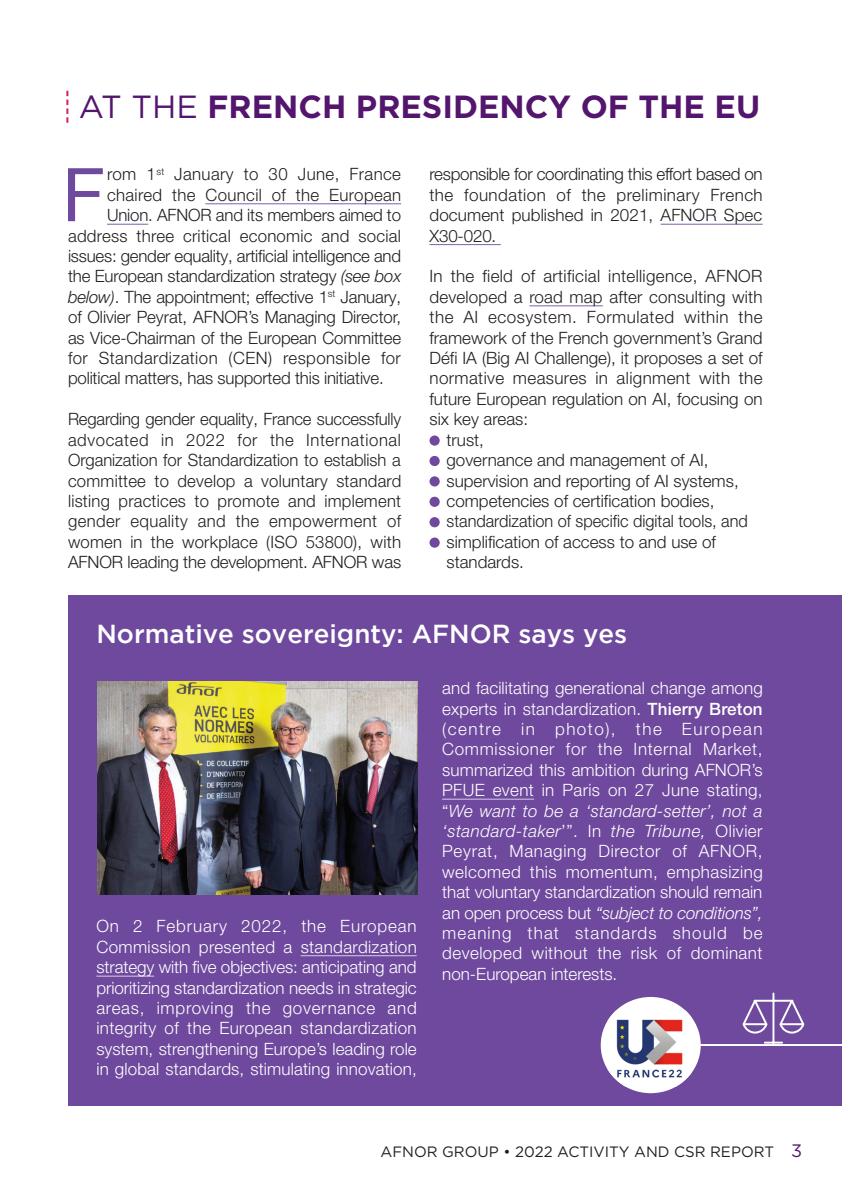
<style>
.page{position:relative;width:842px;height:1191px;background:#fff}
.page>*{position:absolute;margin:0;border:0;box-sizing:border-box;transform-origin:0 0}
.t1{font:74.2px "Helvetica Neue LT Pro";color:#6e499d}
.t2{font:700 32px "Gotham HTF";color:#53156d}
.t3{font:500 26px "Gotham";color:#fff}
.t4{font:300 17px/20.4px "Helvetica Neue LT Pro";color:#231f20;text-align:justify}
.t5{font:300 17px/20.4px "Helvetica Neue LT Pro";letter-spacing:.01em;color:#fff;text-align:justify}
.t6{font:300 17px "Helvetica Neue LT Pro";letter-spacing:.02em;color:#231f20}
.t7{font:300 17px "Helvetica Neue LT Pro";letter-spacing:.025em;color:#231f20}
.t8{font:300 17px "Helvetica Neue LT Pro";color:#231f20;scale:.96 1}
.t9{font:300 17px "Helvetica Neue LT Pro";letter-spacing:.03em;color:#231f20}
.t10{font:15px "Gotham HTF";color:#231f20}
.s1{font-weight:400}
.s2{font-style:italic}
.s3{font-weight:500}
.s4{font-size:18px;color:#53156d}
</style>
<div class="page">
<div style="left:68px;top:595px;width:774px;height:511px;background:#6e499d"></div>
<hr style="left:301px;top:955px;width:116px;height:1px;background:#d6cfe6">
<hr style="left:96px;top:975px;width:58px;height:1px;background:#d6cfe6">
<img style="left:98px;top:682px;width:319px;height:212px">
<svg style="left:66px;top:91px;width:2px;height:32px"></svg>
<hr style="left:205px;top:203px;width:196px;height:1px;background:#7e5fa9">
<hr style="left:107px;top:224px;width:41px;height:1px;background:#7e5fa9">
<hr style="left:661px;top:224px;width:102px;height:1px;background:#7e5fa9">
<hr style="left:429px;top:244px;width:72px;height:1px;background:#7e5fa9">
<hr style="left:529px;top:305px;width:74px;height:1px;background:#7e5fa9">
<div style="left:429px;top:435px;width:11px;height:11px;background:#6e499d;border-radius:50%"></div>
<div style="left:429px;top:456px;width:11px;height:10px;background:#6e499d;border-radius:50%"></div>
<div style="left:429px;top:476px;width:11px;height:10px;background:#6e499d;border-radius:50%"></div>
<div style="left:429px;top:497px;width:11px;height:10px;background:#6e499d;border-radius:50%"></div>
<div style="left:429px;top:517px;width:11px;height:10px;background:#6e499d;border-radius:50%"></div>
<div style="left:429px;top:537px;width:11px;height:11px;background:#6e499d;border-radius:50%"></div>
<hr style="left:442px;top:798px;width:92px;height:1px;background:#d6cfe6">
<svg style="left:742px;top:992px;width:63px;height:52px"></svg>
<hr style="left:667px;top:1044px;width:175px;height:2px;background:#fff">
<div style="left:601px;top:997px;width:100px;height:96px;background:#fff;border-radius:50%"></div>
<img style="left:608px;top:1010px;width:83px;height:76px">
<h2 class="t2" style="left:79px;top:88px;width:683px"><span class="s1">AT THE</span> FRENCH PRESIDENCY OF THE EU</h2>
<h1 class="t1" style="left:62px;top:149px;width:44px">F</h1>
<p class="t7" style="left:107px;top:164px;width:295px">rom 1<sup>st</sup> January to 30 June, France</p>
<p class="t6" style="left:107px;top:184px;width:296px">chaired the Council of the European</p>
<p class="t4" style="left:107px;top:205px;width:296px">Union. AFNOR and its members aimed to</p>
<p class="t4" style="left:68px;top:225px;width:334px">address three critical economic and social</p>
<p class="t4" style="left:68px;top:245px;width:334px">issues: gender equality, artificial intelligence and</p>
<p class="t4" style="left:68px;top:266px;width:335px">the European standardization strategy <span class="s2">(see box</span></p>
<p class="t4" style="left:68px;top:286px;width:335px"><span class="s2">below)</span>. The appointment; effective 1<sup>st</sup> January,</p>
<p class="t4" style="left:68px;top:307px;width:335px">of Olivier Peyrat, AFNOR’s Managing Director,</p>
<p class="t4" style="left:68px;top:327px;width:335px">as Vice-Chairman of the European Committee</p>
<p class="t7" style="left:68px;top:347px;width:334px">for Standardization (CEN) responsible for</p>
<p class="t4" style="left:68px;top:368px;width:317px">political matters, has supported this initiative.</p>
<p class="t4" style="left:68px;top:409px;width:335px">Regarding gender equality, France successfully advocated in 2022 for the International Organization for Standardization to establish a committee to develop a voluntary standard listing practices to promote and implement gender equality and the empowerment of women in the workplace (ISO 53800), with AFNOR leading the development. AFNOR was</p>
<p class="t4" style="left:429px;top:164px;width:335px">responsible for coordinating this effort based on the foundation of the preliminary French document published in 2021, AFNOR Spec X30-020.</p>
<p class="t6" style="left:429px;top:266px;width:335px">In the field of artificial intelligence, AFNOR</p>
<p class="t4" style="left:429px;top:286px;width:335px">developed a road map after consulting with</p>
<p class="t9" style="left:429px;top:307px;width:335px">the AI ecosystem. Formulated within the</p>
<p class="t4" style="left:429px;top:327px;width:335px">framework of the French government’s Grand</p>
<p class="t4" style="left:429px;top:347px;width:335px">Défi IA (Big AI Challenge), it proposes a set of</p>
<p class="t6" style="left:429px;top:368px;width:334px">normative measures in alignment with the</p>
<p class="t4" style="left:429px;top:388px;width:335px">future European regulation on AI, focusing on</p>
<p class="t4" style="left:429px;top:409px;width:100px">six key areas:</p>
<p class="t4" style="left:446px;top:429px;width:39px">trust,</p>
<p class="t4" style="left:446px;top:449px;width:264px">governance and management of AI,</p>
<p class="t4" style="left:446px;top:470px;width:294px">supervision and reporting of AI systems,</p>
<p class="t4" style="left:446px;top:490px;width:269px">competencies of certification bodies,</p>
<p class="t8" style="left:446px;top:511px;width:315px">standardization of specific digital tools, and</p>
<p class="t4" style="left:446px;top:531px;width:271px">simplification of access to and use of</p>
<p class="t4" style="left:446px;top:551px;width:79px">standards.</p>
<h3 class="t3" style="left:96px;top:619px;width:532px">Normative sovereignty: AFNOR says yes</h3>
<p class="t5" style="left:96px;top:915px;width:322px">On 2 February 2022, the European Commission presented a standardization strategy with five objectives: anticipating and prioritizing standardization needs in strategic areas, improving the governance and integrity of the European standardization system, strengthening Europe’s leading role in global standards, stimulating innovation,</p>
<p class="t5" style="left:442px;top:677px;width:322px">and facilitating generational change among experts in standardization. <span class="s3">Thierry Breton </span>(centre in photo), the European Commissioner for the Internal Market, summarized this ambition during AFNOR’s PFUE event in Paris on 27 June stating, “<span class="s2">We want to be a ‘standard-setter’, not a ‘standard-taker</span>’”. In <span class="s2">the Tribune,</span> Olivier Peyrat, Managing Director of AFNOR, welcomed this momentum, emphasizing that voluntary standardization should remain an open process but <span class="s2">“subject to conditions”, </span>meaning that standards should be developed without the risk of dominant non-European interests.</p>
<p class="t10" style="left:381px;top:1143px;width:423px">AFNOR GROUP • 2022 ACTIVITY AND CSR REPORT <span class="s4">3</span></p>
</div>
